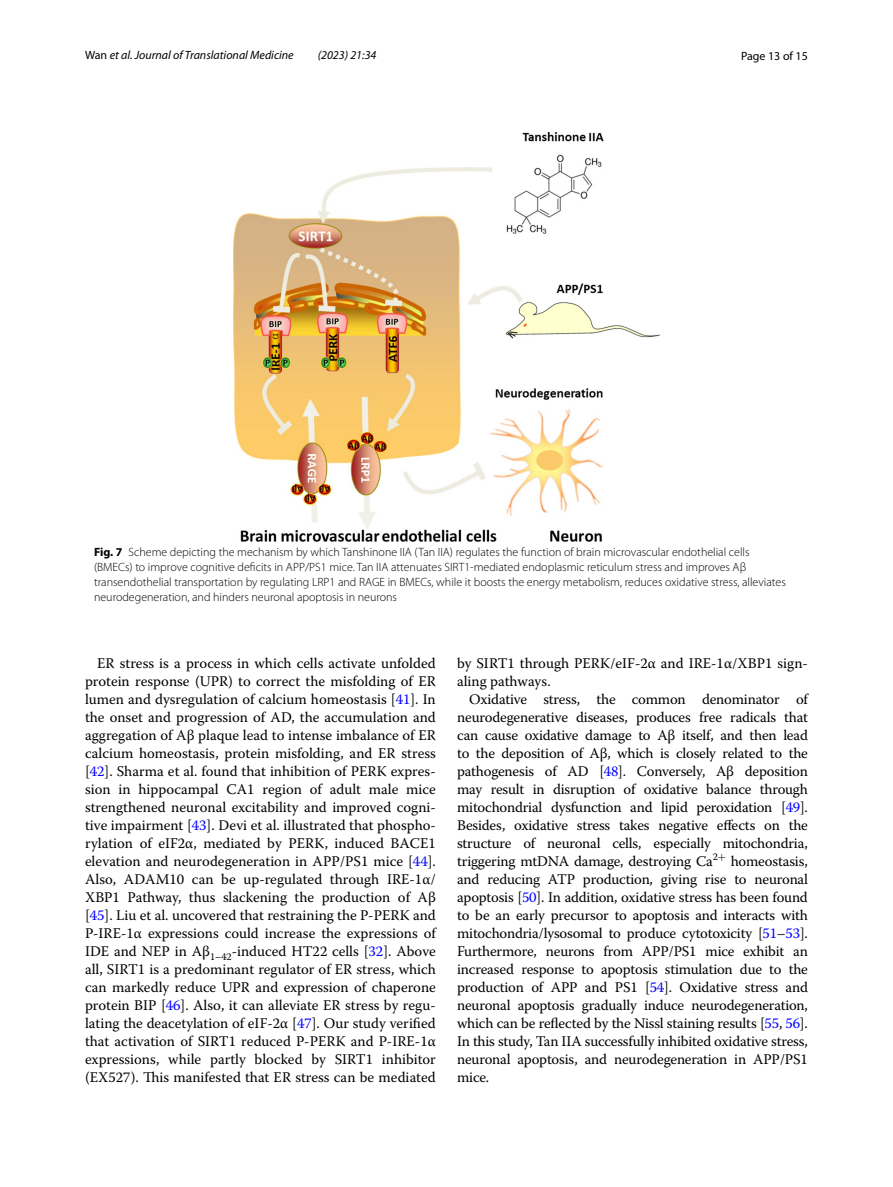
<style>
.page{position:relative;width:893px;height:1187px;background:#fff}
.page>*{position:absolute;margin:0;border:0;box-sizing:border-box;transform-origin:0 0}
.t1{font:14.7px/18px "Warnock Pro";color:#000;text-align:justify}
.t2{font:300 12px/15px "Myriad Pro";color:#000}
.t3{font:italic 12px "Myriad Pro";color:#000}
.t4{font:12px "Myriad Pro";color:#000}
.s1{font-style:normal}
.s2{font-weight:700}
.s3{color:#00f}
</style>
<div class="page">
<img style="left:234px;top:133px;width:425px;height:408px">
<p class="t3" style="left:85px;top:48px;width:210px"><span class="s1">Wan</span> et al. Journal of Translational Medicine</p>
<p class="t3" style="left:318px;top:48px;width:60px">(2023) 21:34</p>
<p class="t4" style="left:741px;top:48px;width:68px">Page 13 of 15</p>
<p class="t2" style="left:94px;top:545px;width:693px"><span class="s2">Fig. 7</span> Scheme depicting the mechanism by which Tanshinone IIA (Tan IIA) regulates the function of brain microvascular endothelial cells (BMECs) to improve cognitive deficits in APP/PS1 mice. Tan IIA attenuates SIRT1-mediated endoplasmic reticulum stress and improves Aβ transendothelial transportation by regulating LRP1 and RAGE in BMECs, while it boosts the energy metabolism, reduces oxidative stress, alleviates neurodegeneration, and hinders neuronal apoptosis in neurons</p>
<p class="t1" style="left:85px;top:653px;width:352px;text-indent:12px">ER stress is a process in which cells activate unfolded protein response (UPR) to correct the misfolding of ER lumen and dysregulation of calcium homeostasis [<span class="s3">41</span>]. In the onset and progression of AD, the accumulation and aggregation of Aβ plaque lead to intense imbalance of ER calcium homeostasis, protein misfolding, and ER stress [<span class="s3">42</span>]. Sharma et al. found that inhibition of PERK expres&shy;sion in hippocampal CA1 region of adult male mice strengthened neuronal excitability and improved cogni&shy;tive impairment [<span class="s3">43</span>]. Devi et al. illustrated that phospho&shy;rylation of eIF2α, mediated by PERK, induced BACE1 elevation and neurodegeneration in APP/PS1 mice [<span class="s3">44</span>].<br>Also, ADAM10 can be up-regulated through IRE-1α/ XBP1 Pathway, thus slackening the production of Aβ [<span class="s3">45</span>]. Liu et al. uncovered that restraining the P-PERK and P-IRE-1α expressions could increase the expressions of IDE and NEP in Aβ<sub>1–42</sub>-induced HT22 cells [<span class="s3">32</span>]. Above all, SIRT1 is a predominant regulator of ER stress, which can markedly reduce UPR and expression of chaperone protein BIP [<span class="s3">46</span>]. Also, it can alleviate ER stress by regu&shy;lating the deacetylation of eIF-2α [<span class="s3">47</span>]. Our study verified that activation of SIRT1 reduced P-PERK and P-IRE-1α expressions, while partly blocked by SIRT1 inhibitor (EX527). This manifested that ER stress can be mediated</p>
<p class="t1" style="left:457px;top:653px;width:352px">by SIRT1 through PERK/eIF-2α and IRE-1α/XBP1 sign&shy;aling pathways.</p>
<p class="t1" style="left:457px;top:689px;width:352px;text-indent:12px">Oxidative stress, the common denominator of neurodegenerative diseases, produces free radicals that can cause oxidative damage to Aβ itself, and then lead to the deposition of Aβ, which is closely related to the pathogenesis of AD [<span class="s3">48</span>]. Conversely, Aβ deposition may result in disruption of oxidative balance through mitochondrial dysfunction and lipid peroxidation [<span class="s3">49</span>].<br>Besides, oxidative stress takes negative effects on the structure of neuronal cells, especially mitochondria, triggering mtDNA damage, destroying Ca<sup>2</sup><sup>+</sup> homeostasis, and reducing ATP production, giving rise to neuronal apoptosis [<span class="s3">50</span>]. In addition, oxidative stress has been found to be an early precursor to apoptosis and interacts with mitochondria/lysosomal to produce cytotoxicity [<span class="s3">51</span>–<span class="s3">53</span>].<br>Furthermore, neurons from APP/PS1 mice exhibit an increased response to apoptosis stimulation due to the production of APP and PS1 [<span class="s3">54</span>]. Oxidative stress and neuronal apoptosis gradually induce neurodegeneration, which can be reflected by the Nissl staining results [<span class="s3">55</span>, <span class="s3">56</span>].<br>In this study, Tan IIA successfully inhibited oxidative stress, neuronal apoptosis, and neurodegeneration in APP/PS1 mice.</p>
</div>
